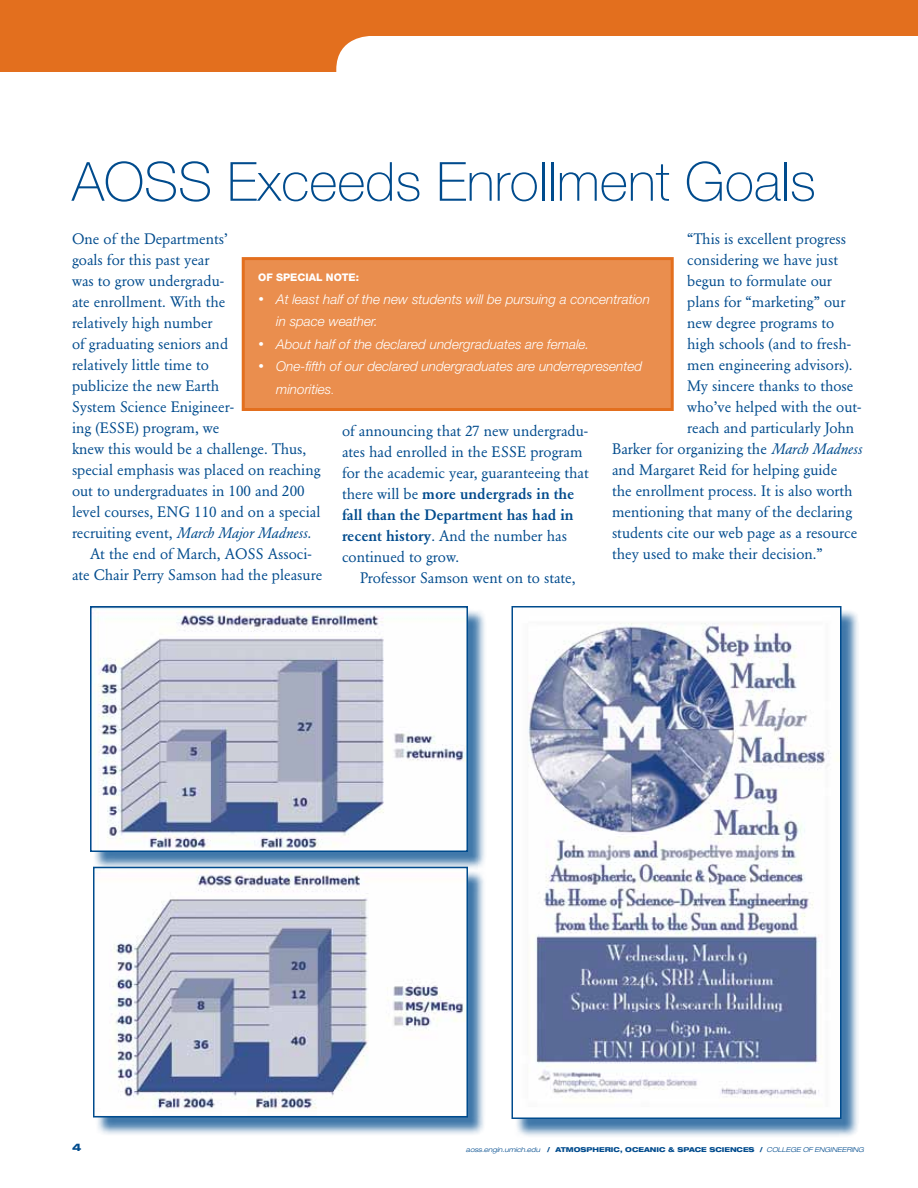
<style>
.page{position:relative;width:918px;height:1188px;background:#fff}
.page>*{position:absolute;margin:0;border:0;box-sizing:border-box;transform-origin:0 0}
.t1{font:100 54px "Helvetica Neue LT Std";color:#004b8d}
.t2{font:15px/21px "Garamond BE";color:#004b8d}
.t3{font:italic 15px "Garamond BE";color:#004b8d}
.t4{font:italic 300 13.5px/22.5px "Helvetica Neue LT Std";color:#fff}
.t5{font:800 10.5px "Helvetica Neue LT Std";color:#fff}
.t6{font:800 expanded 10.5px "Helvetica Neue LT Std";color:#004b8d}
.t7{font:800 expanded 6.75px "Helvetica Neue LT Std";color:#004b8d}
.t8{font:italic 300 expanded 6.75px "Helvetica Neue LT Std";color:#004b8d}
.s1{font-style:italic}
.s2{font-style:normal}
.s3{font-size:10.5px}
.s4{font-weight:500}
.s5{font-weight:300;font-style:italic}
.s6{font-weight:800;font-style:normal}
</style>
<div class="page">
<div style="left:0;top:0;width:918px;height:72px;background:#e36f1e"></div>
<div style="left:336px;top:36px;width:474px;height:72px;background:#fff;border-radius:34px"></div>
<div style="left:702px;top:36px;width:216px;height:72px;background:#fff"></div>
<div style="left:514px;top:608px;width:346px;height:529px;background:#004b8d;opacity:.75"></div>
<img style="left:515px;top:609px;width:324px;height:507px">
<div style="left:512px;top:606px;width:330px;height:513px;border:2px solid #004b8d"></div>
<div style="left:92px;top:608px;width:394px;height:263px;background:#004b8d;opacity:.75"></div>
<img style="left:93px;top:609px;width:372px;height:240px">
<div style="left:90px;top:606px;width:378px;height:246px;border:2px solid #004b8d"></div>
<div style="left:95px;top:869px;width:392px;height:267px;background:#004b8d;opacity:.75"></div>
<img style="left:96px;top:870px;width:369px;height:245px">
<div style="left:93px;top:867px;width:375px;height:251px;border:2px solid #004b8d"></div>
<div style="left:243px;top:259px;width:429px;height:151px;background:#ea8e4e"></div>
<div style="left:242px;top:257px;width:432px;height:154px;border:3px solid #e36f1e"></div>
<h1 class="t1" style="left:72px;top:151px;width:745px">AOSS Exceeds Enrollment Goals</h1>
<p class="t2" style="left:687px;top:228px;width:161px">“This is excellent progress</p>
<p class="t2" style="left:687px;top:249px;width:152px">considering we have just</p>
<p class="t2" style="left:687px;top:270px;width:146px">begun to formulate our</p>
<p class="t2" style="left:687px;top:291px;width:160px">plans for “marketing” our</p>
<p class="t2" style="left:687px;top:312px;width:149px">new degree programs to</p>
<p class="t2" style="left:687px;top:333px;width:165px">high schools (and to fresh-</p>
<p class="t2" style="left:687px;top:354px;width:167px">men engineering advisors).</p>
<p class="t2" style="left:687px;top:375px;width:168px">My sincere thanks to those</p>
<p class="t2" style="left:687px;top:396px;width:176px">who’ve helped with the out-</p>
<p class="t2" style="left:687px;top:417px;width:169px">reach and particularly John</p>
<p class="t2" style="left:612px;top:438px;width:252px">Barker for organizing the <span class="s1">March Madness</span></p>
<p class="t2" style="left:612px;top:459px;width:227px">and Margaret Reid for helping guide</p>
<p class="t2" style="left:612px;top:480px;width:242px">the enrollment process. It is also worth</p>
<p class="t2" style="left:612px;top:501px;width:242px">mentioning that many of the declaring</p>
<p class="t2" style="left:612px;top:522px;width:247px">students cite our web page as a resource</p>
<p class="t2" style="left:612px;top:543px;width:212px">they used to make their decision.”</p>
<p class="t2" style="left:72px;top:228px;width:157px">One of the Departments’</p>
<p class="t2" style="left:72px;top:249px;width:139px">goals for this past year</p>
<p class="t2" style="left:72px;top:270px;width:153px">was to grow undergradu-</p>
<p class="t2" style="left:72px;top:291px;width:155px">ate enrollment. With the</p>
<p class="t2" style="left:72px;top:312px;width:142px">relatively high number</p>
<p class="t2" style="left:72px;top:333px;width:158px">of graduating seniors and</p>
<p class="t2" style="left:72px;top:354px;width:138px">relatively little time to</p>
<p class="t2" style="left:72px;top:375px;width:149px">publicize the new Earth</p>
<p class="t2" style="left:72px;top:396px;width:163px">System Science Enigineer-</p>
<p class="t2" style="left:72px;top:417px;width:149px">ing (ESSE) program, we</p>
<p class="t2" style="left:72px;top:438px;width:236px">knew this would be a challenge. Thus,</p>
<p class="t2" style="left:72px;top:459px;width:250px">special emphasis was placed on reaching</p>
<p class="t2" style="left:72px;top:480px;width:234px">out to undergraduates in 100 and 200</p>
<p class="t2" style="left:72px;top:501px;width:250px">level courses, ENG 110 and on a special</p>
<p class="t3" style="left:72px;top:524px;width:241px"><span class="s2">recruiting event,</span> March Major Madness.</p>
<p class="t2" style="left:90px;top:543px;width:223px">At the end of March, AOSS Associ-</p>
<p class="t2" style="left:72px;top:564px;width:252px">ate Chair Perry Samson had the pleasure</p>
<p class="t5" style="left:258px;top:271px;width:26px">OF SPECIA</p>
<p class="t5" style="left:316px;top:271px;width:18px">L NOTE</p>
<p class="t5" style="left:356px;top:271px;width:5px">:</p>
<p class="t4" style="left:276px;top:287px;width:375px;text-indent:-18px">• At least half of the new students will be pursuing a concentration in space weather.</p>
<p class="t4" style="left:258px;top:332px;width:333px">• About half of the declared undergraduates are female.</p>
<p class="t4" style="left:276px;top:355px;width:368px;text-indent:-18px">• One-fifth of our declared undergraduates are underrepresented minorities<span class="s3">.</span></p>
<p class="t2" style="left:342px;top:420px;width:248px">of announcing that 27 new undergradu&shy;ates had enrolled in the ESSE program for the academic year, guaranteeing that there will be <span class="s4">more undergrads in the fall than the Department has had in recent history</span>. And the number has continued to grow.</p>
<p class="t2" style="left:360px;top:567px;width:217px">Professor Samson went on to state,</p>
<p class="t6" style="left:72px;top:1141px;width:11px">4</p>
<p class="t7" style="left:466px;top:1145px;width:262px"><span class="s5">aoss.engin.umich.edu</span> / ATMOSPHERIC, OCEANI C &amp; SPACE SCIEN</p>
<p class="t7" style="left:737px;top:1145px;width:13px">CES</p>
<p class="t8" style="left:760px;top:1145px;width:106px"><span class="s6">/</span> college of engineering</p>
</div>
